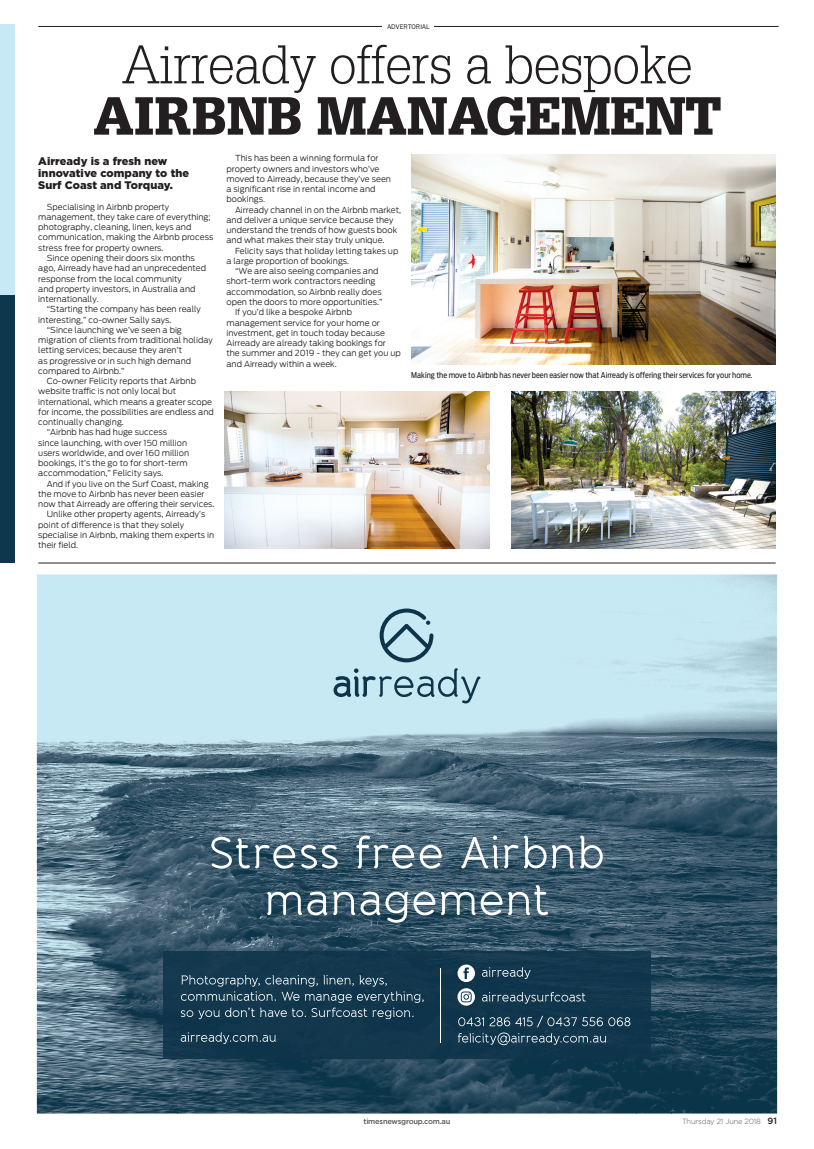
<style>
.page{position:relative;width:814px;height:1149px;background:#fff}
.page>*{position:absolute;margin:0;border:0;box-sizing:border-box;transform-origin:0 0}
.t1{font:300 53px "Glypha LT Std";letter-spacing:-.005em;color:#231f20}
.t2{font:900 52.2px "Glypha LT Std";color:#231f20}
.t3{font:900 11px/12px "Gotham";letter-spacing:.005em;color:#231f20}
.t4{font:300 8.2px/10.2px "Antenna";color:#231f20}
.t5{font:8px "Antenna Cond";color:#231f20}
.t6{font:500 7.5px "Gotham";letter-spacing:-.03em;color:#57585a}
.t7{font:300 7.5px "Gotham";letter-spacing:-.03em;color:#57585a}
.t8{font:7px "Franklin Gothic";letter-spacing:.02em;color:#231f20}
.s1{font-weight:500;font-size:9px;color:#231f20}
</style>
<div class="page">
<img style="left:37px;top:574px;width:634px;height:287px">
<img style="left:671px;top:574px;width:106px;height:539px">
<img style="left:37px;top:861px;width:140px;height:252px">
<img style="left:177px;top:861px;width:495px;height:108px">
<img style="left:636px;top:969px;width:36px;height:144px">
<img style="left:177px;top:1058px;width:459px;height:55px">
<svg style="left:267px;top:884px;width:281px;height:38px;background:#5c7685"></svg>
<svg style="left:211px;top:835px;width:391px;height:33px;background:#68808f"></svg>
<svg style="left:333px;top:668px;width:147px;height:35px;background:#9ec2cf"></svg>
<svg style="left:379px;top:608px;width:54px;height:54px;background:#93b7c4"></svg>
<div style="left:163px;top:950px;width:487px;height:108px;background:#12374c"></div>
<svg style="left:181px;top:1031px;width:95px;height:12px"></svg>
<svg style="left:181px;top:974px;width:242px;height:44px;background:#2e4f62"></svg>
<hr style="left:440px;top:967px;width:1px;height:75px;background:#fff">
<svg style="left:458px;top:1015px;width:172px;height:29px;background:#305063"></svg>
<svg style="left:482px;top:991px;width:103px;height:12px"></svg>
<svg style="left:482px;top:967px;width:48px;height:11px"></svg>
<svg style="left:457px;top:964px;width:18px;height:17px"></svg>
<svg style="left:457px;top:987px;width:18px;height:18px"></svg>
<hr style="left:38px;top:562px;width:737px;height:1px;background:#231f20">
<div style="left:0;top:24px;width:14px;height:272px;background:#c7e9f5"></div>
<div style="left:0;top:295px;width:14px;height:267px;background:#0e374d"></div>
<hr style="left:38px;top:26px;width:740px;height:1px;background:#231f20">
<div style="left:383px;top:25px;width:51px;height:6px;background:#fff"></div>
<img style="left:411px;top:155px;width:364px;height:209px">
<img style="left:511px;top:391px;width:264px;height:158px">
<img style="left:225px;top:391px;width:264px;height:158px">
<p class="t8" style="left:387px;top:24px;width:44px">ADVERTORIAL</p>
<h1 class="t1" style="left:122px;top:34px;width:572px">Airready offers a bespoke</h1>
<h2 class="t2" style="left:93px;top:86px;width:629px">AIRBNB MANAGEMENT</h2>
<h3 class="t3" style="left:38px;top:155px;width:152px">Airready is a fresh new innovative company to the<br>Surf Coast and Torquay.</h3>
<p class="t4" style="left:47px;top:202px;width:124px">Specialising in Airbnb property</p>
<p class="t4" style="left:38px;top:212px;width:174px">management, they take care of everything;</p>
<p class="t4" style="left:38px;top:223px;width:154px">photography, cleaning, linen, keys and</p>
<p class="t4" style="left:38px;top:233px;width:176px">communication, making the Airbnb process</p>
<p class="t4" style="left:38px;top:243px;width:127px">stress free for property owners.</p>
<p class="t4" style="left:47px;top:253px;width:149px">Since opening their doors six months</p>
<p class="t4" style="left:38px;top:263px;width:169px">ago, Airready have had an unprecedented</p>
<p class="t4" style="left:38px;top:274px;width:145px">response from the local community</p>
<p class="t4" style="left:38px;top:284px;width:159px">and property investors, in Australia and</p>
<p class="t4" style="left:38px;top:294px;width:62px">internationally.</p>
<p class="t4" style="left:47px;top:304px;width:155px">“Starting the company has been really</p>
<p class="t4" style="left:38px;top:315px;width:135px">interesting,” co-owner Sally says.</p>
<p class="t4" style="left:47px;top:325px;width:137px">“Since launching we’ve seen a big</p>
<p class="t4" style="left:38px;top:335px;width:176px">migration of clients from traditional holiday</p>
<p class="t4" style="left:38px;top:345px;width:145px">letting services; because they aren’t</p>
<p class="t4" style="left:38px;top:356px;width:154px">as progressive or in such high demand</p>
<p class="t4" style="left:38px;top:366px;width:88px">compared to Airbnb.”</p>
<p class="t4" style="left:47px;top:376px;width:151px">Co-owner Felicity reports that Airbnb</p>
<p class="t4" style="left:38px;top:386px;width:139px">website traffic is not only local but</p>
<p class="t4" style="left:38px;top:397px;width:175px">international, which means a greater scope</p>
<p class="t4" style="left:38px;top:407px;width:177px">for income, the possibilities are endless and</p>
<p class="t4" style="left:38px;top:417px;width:87px">continually changing.</p>
<p class="t4" style="left:47px;top:427px;width:122px">“Airbnb has had huge success</p>
<p class="t4" style="left:38px;top:438px;width:150px">since launching, with over 150 million</p>
<p class="t4" style="left:38px;top:448px;width:152px">users worldwide, and over 160 million</p>
<p class="t4" style="left:38px;top:458px;width:151px">bookings, it’s the go to for short-term</p>
<p class="t4" style="left:38px;top:468px;width:127px">accommodation,” Felicity says.</p>
<p class="t4" style="left:47px;top:479px;width:163px">And if you live on the Surf Coast, making</p>
<p class="t4" style="left:38px;top:489px;width:168px">the move to Airbnb has never been easier</p>
<p class="t4" style="left:38px;top:499px;width:178px">now that Airready are offering their services.</p>
<p class="t4" style="left:47px;top:509px;width:160px">Unlike other property agents, Airready’s</p>
<p class="t4" style="left:38px;top:520px;width:147px">point of difference is that they solely</p>
<p class="t4" style="left:38px;top:530px;width:177px">specialise in Airbnb, making them experts in</p>
<p class="t4" style="left:38px;top:540px;width:41px">their field.</p>
<p class="t4" style="left:226px;top:154px;width:166px;text-indent:9px">This has been a winning formula for property owners and investors who’ve moved to Airready, because they’ve seen a significant rise in rental income and bookings.</p>
<p class="t4" style="left:226px;top:205px;width:176px;text-indent:9px">Airready channel in on the Airbnb market, and deliver a unique service because they understand the trends of how guests book and what makes their stay truly unique.</p>
<p class="t4" style="left:235px;top:246px;width:165px">Felicity says that holiday letting takes up</p>
<p class="t4" style="left:226px;top:256px;width:124px">a large proportion of bookings.</p>
<p class="t4" style="left:235px;top:266px;width:145px">“We are also seeing companies and</p>
<p class="t4" style="left:226px;top:277px;width:150px">short-term work contractors needing</p>
<p class="t4" style="left:226px;top:287px;width:157px">accommodation, so Airbnb really does</p>
<p class="t4" style="left:226px;top:297px;width:157px">open the doors to more opportunities.”</p>
<p class="t4" style="left:235px;top:307px;width:118px">If you’d like a bespoke Airbnb</p>
<p class="t4" style="left:226px;top:318px;width:155px">management service for your home or</p>
<p class="t4" style="left:226px;top:328px;width:160px">investment, get in touch today because</p>
<p class="t4" style="left:226px;top:338px;width:161px">Airready are already taking bookings for</p>
<p class="t4" style="left:226px;top:348px;width:176px">the summer and 2019 - they can get you up</p>
<p class="t4" style="left:226px;top:359px;width:112px">and Airready within a week.</p>
<p class="t5" style="left:411px;top:372px;width:343px">Making the move to Airbnb has never been easier now that Airready is offering their services for your home.</p>
<p class="t6" style="left:363px;top:1116px;width:88px">timesnewsgroup.com.au</p>
<p class="t7" style="left:682px;top:1116px;width:96px">Thursday 21 June 2018 <span class="s1">91</span></p>
</div>
